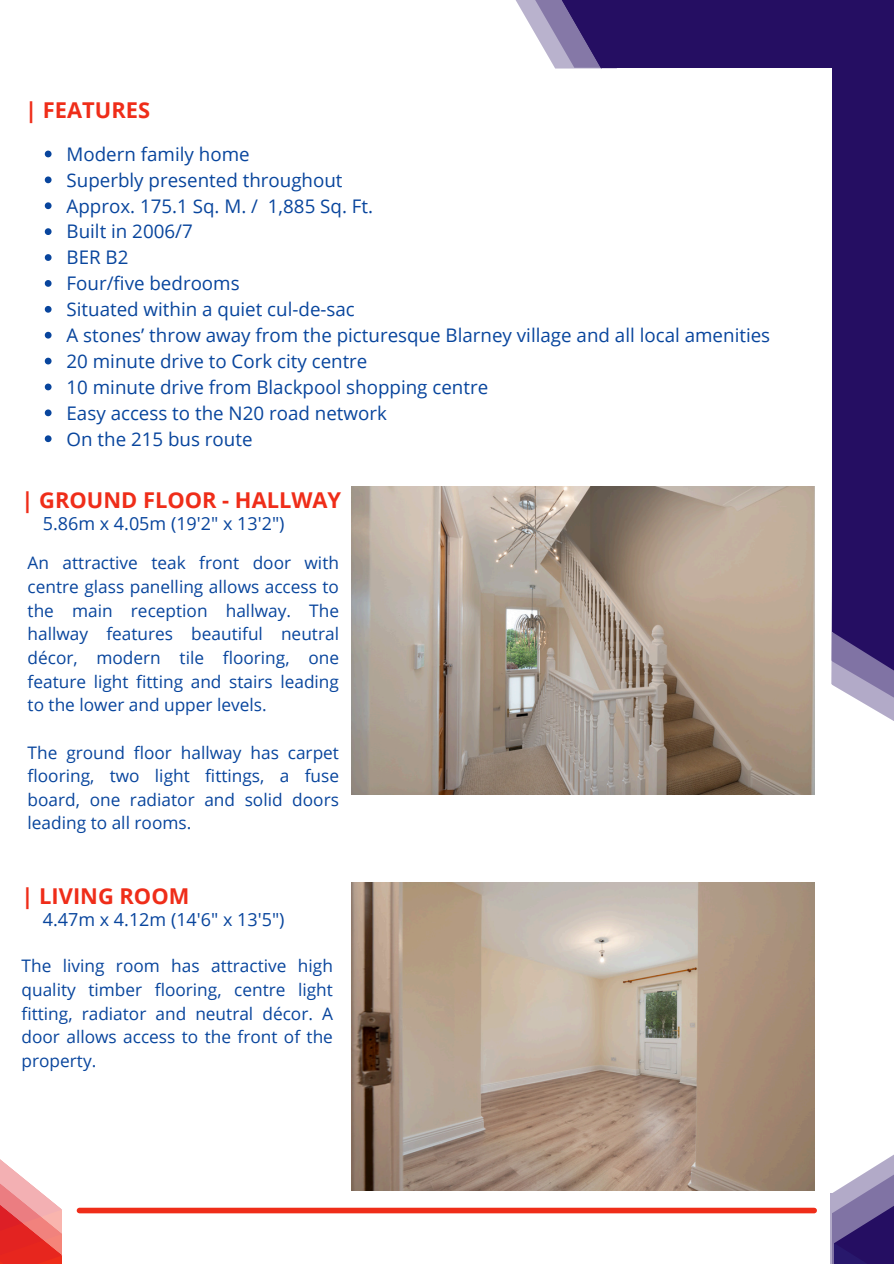
<style>
.page{position:relative;width:894px;height:1264px;background:#fff}
.page>*{position:absolute;margin:0;border:0;box-sizing:border-box;transform-origin:0 0}
.t1{font:700 21.9px "Open Sans";color:#ef2d19}
.t2{font:18.75px "Open Sans";color:#08459d}
.t3{font:18px "Open Sans";color:#08459d}
.t4{font:17.25px/23.7px "Open Sans";color:#08459d;text-align:justify}
</style>
<div class="page">
<svg style="left:515px;top:0;width:13px;height:21px"></svg>
<svg style="left:528px;top:0;width:27px;height:68px;fill:#b9b2cd"></svg>
<div style="left:602px;top:0;width:291px;height:68px;background:#250e62"></div>
<svg style="left:831px;top:585px;width:62px;height:136px"></svg>
<div style="left:832px;top:0;width:61px;height:631px;background:#250e62"></div>
<svg style="left:832px;top:631px;width:61px;height:60px;background:#6c5d95"></svg>
<svg style="left:555px;top:0;width:62px;height:69px"></svg>
<svg style="left:830px;top:1155px;width:63px;height:108px"></svg>
<div style="left:79px;top:1207px;width:735px;height:6px;background:#ef2d19"></div>
<svg style="left:0;top:1159px;width:62px;height:104px"></svg>
<img style="left:351px;top:882px;width:463px;height:308px">
<img style="left:351px;top:487px;width:463px;height:307px">
<svg style="left:45px;top:151px;width:7px;height:6px"></svg>
<svg style="left:45px;top:176px;width:7px;height:7px"></svg>
<svg style="left:45px;top:202px;width:7px;height:7px"></svg>
<svg style="left:45px;top:228px;width:7px;height:7px"></svg>
<svg style="left:45px;top:254px;width:7px;height:7px"></svg>
<svg style="left:45px;top:280px;width:7px;height:7px"></svg>
<svg style="left:45px;top:306px;width:7px;height:7px"></svg>
<svg style="left:45px;top:332px;width:7px;height:6px"></svg>
<svg style="left:45px;top:358px;width:7px;height:6px"></svg>
<svg style="left:45px;top:383px;width:7px;height:7px"></svg>
<svg style="left:45px;top:409px;width:7px;height:7px"></svg>
<svg style="left:45px;top:435px;width:7px;height:7px"></svg>
<p class="t1" style="left:25px;top:95px;width:126px">| FEATURES</p>
<p class="t2" style="left:67px;top:141px;width:185px">Modern family home</p>
<p class="t2" style="left:67px;top:167px;width:277px">Superbly presented throughout</p>
<p class="t2" style="left:67px;top:192px;width:308px">Approx. 175.1 Sq. M. / 1,885 Sq. Ft.</p>
<p class="t2" style="left:67px;top:218px;width:128px">Built in 2006/7</p>
<p class="t2" style="left:67px;top:244px;width:63px">BER B2</p>
<p class="t2" style="left:67px;top:270px;width:175px">Four/five bedrooms</p>
<p class="t2" style="left:67px;top:296px;width:290px">Situated within a quiet cul-de-sac</p>
<p class="t2" style="left:67px;top:322px;width:705px">A stones’ throw away from the picturesque Blarney village and all local amenities</p>
<p class="t2" style="left:67px;top:348px;width:302px">20 minute drive to Cork city centre</p>
<p class="t2" style="left:67px;top:374px;width:423px">10 minute drive from Blackpool shopping centre</p>
<p class="t2" style="left:67px;top:399px;width:322px">Easy access to the N20 road network</p>
<h1 class="t2" style="left:67px;top:425px;width:187px">On the 215 bus route</h1>
<p class="t1" style="left:22px;top:485px;width:321px">| GROUND FLOOR - HALLWAY</p>
<p class="t3" style="left:43px;top:511px;width:243px">5.86m x 4.05m (19'2" x 13'2")</p>
<p class="t4" style="left:28px;top:551px;width:313px">An attractive teak front door with centre glass panelling allows access to the main reception hallway. The hallway features beautiful neutral décor, modern tile flooring, one feature light fitting and stairs leading to the lower and upper levels.</p>
<h1 class="t4" style="left:28px;top:740px;width:313px">The ground floor hallway has carpet flooring, two light fittings, a fuse board, one radiator and solid doors leading to all rooms.</h1>
<p class="t1" style="left:22px;top:881px;width:169px">| LIVING ROOM</p>
<p class="t3" style="left:43px;top:907px;width:243px">4.47m x 4.12m (14'6" x 13'5")</p>
<p class="t4" style="left:22px;top:953px;width:313px">The living room has attractive high quality timber flooring, centre light fitting, radiator and neutral décor. A door allows access to the front of the property.</p>
</div>
